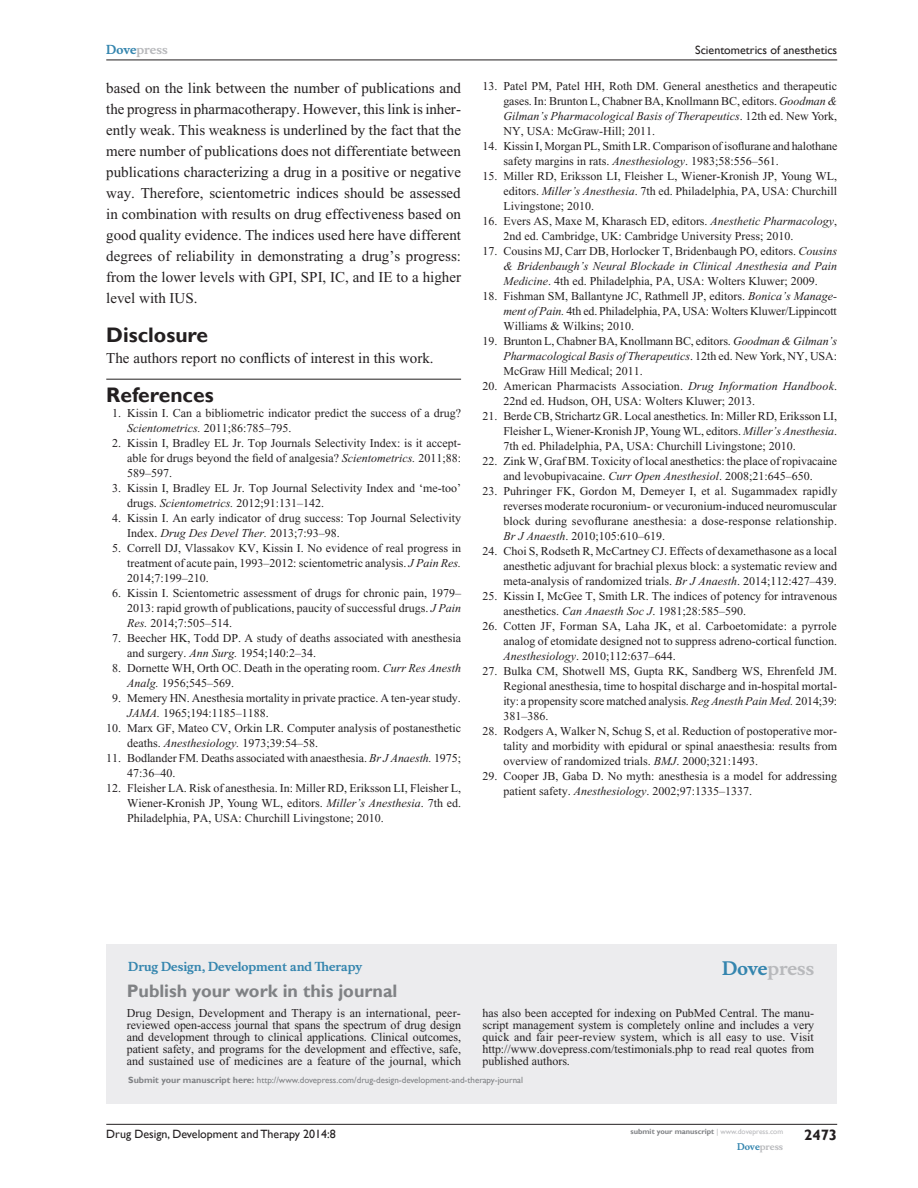
<style>
.page{position:relative;width:918px;height:1188px;background:#fff}
.page>*{position:absolute;margin:0;border:0;box-sizing:border-box;transform-origin:0 0}
.RefH{font:700 21px "Gill Sans";color:#231f20}
.PromBx-H1{font:700 18px "Gill Sans";color:#808285}
.PromBx-Brand{font:700 18px "Musee";color:#b8b9bc}
.Tx{font:15px/21px "Times New Roman";color:#231f20;text-align:justify}
.TxF{font:15px "Times New Roman";color:#231f20}
.t1{font:700 15px "Gill Sans";color:#231f20}
.RefNL2{font:12px/15px "Times New Roman";color:#231f20;text-align:justify}
.PromBx-Tx{font:12px/12px "Times New Roman";color:#231f20;text-align:justify}
.t2{font:12px "Gill Sans";color:#231f20}
.PromBx-JrnlName{font:700 12px "Musee";color:#3485ae}
.t3{font:700 12px "Musee";color:#b8b9bc}
.PromBx-SubmitMssWebA{font:9px "Gill Sans";color:#808285}
.t4{font:700 9px "Musee";color:#b8b9bc}
.t5{font:700 7.5px "Gill Sans";color:#808285}
.s1{color:#3485ae}
.s2{font-style:italic}
.s3{font-weight:700}
.s4{font-weight:400;color:#b8b9bc}
</style>
<div class="page">
<div style="left:106px;top:944px;width:731px;height:159px;background:#ececee"></div>
<hr style="left:106px;top:1124px;width:731px;height:1px;background:#231f20">
<hr style="left:106px;top:60px;width:731px;height:1px;background:#231f20">
<hr style="left:106px;top:379px;width:355px;height:1px;background:#231f20">
<p class="t3" style="left:106px;top:43px;width:63px"><span class="s1">Dove</span>press</p>
<p class="Tx" style="left:106px;top:77px;width:356px">based on the link between the number of publications and the progress in pharmacotherapy. However, this link is inher&shy;ently weak. This weakness is underlined by the fact that the mere number of publications does not differentiate between publications characterizing a drug in a positive or negative way. Therefore, scientometric indices should be assessed in combination with results on drug effectiveness based on good quality evidence. The indices used here have different degrees of reliability in demonstrating a drug’s progress: from the lower levels with GPI, SPI, IC, and IE to a higher level with IUS.</p>
<h1 class="RefH" style="left:106px;top:322px;width:103px">Disclosure</h1>
<p class="TxF" style="left:106px;top:350px;width:329px">The authors report no conflicts of interest in this work.</p>
<p class="RefH" style="left:106px;top:382px;width:109px">References</p>
<p class="RefNL2" style="left:127px;top:406px;width:335px;text-indent:-15px">1. Kissin I. Can a bibliometric indicator predict the success of a drug?<br><span class="s2">Scientometrics.</span> 2011;86:785–795.</p>
<p class="RefNL2" style="left:127px;top:436px;width:335px;text-indent:-15px">2. Kissin I, Bradley EL Jr. Top Journals Selectivity Index: is it accept&shy;able for drugs beyond the field of analgesia? <span class="s2">Scientometrics.</span> 2011;88:<br>589–597.</p>
<p class="RefNL2" style="left:127px;top:481px;width:335px;text-indent:-15px">3. Kissin I, Bradley EL Jr. Top Journal Selectivity Index and ‘me-too’ drugs. <span class="s2">Scientometrics.</span> 2012;91:131–142.</p>
<p class="RefNL2" style="left:127px;top:511px;width:335px;text-indent:-15px">4. Kissin I. An early indicator of drug success: Top Journal Selectivity<br>Index. <span class="s2">Drug Des Devel Ther.</span> 2013;7:93–98.</p>
<p class="RefNL2" style="left:127px;top:541px;width:335px;text-indent:-15px">5. Correll DJ, Vlassakov KV, Kissin I. No evidence of real progress in treatment of acute pain, 1993–2012: scientometric analysis. <span class="s2">J Pain Res.<br></span>2014;7:199–210.</p>
<p class="RefNL2" style="left:127px;top:586px;width:335px;text-indent:-15px">6. Kissin I. Scientometric assessment of drugs for chronic pain, 1979– 2013: rapid growth of publications, paucity of successful drugs. <span class="s2">J Pain Res.</span> 2014;7:505–514.</p>
<p class="RefNL2" style="left:127px;top:631px;width:335px;text-indent:-15px">7. Beecher HK, Todd DP. A study of deaths associated with anesthesia and surgery. <span class="s2">Ann Surg.</span> 1954;140:2–34.</p>
<p class="RefNL2" style="left:127px;top:661px;width:335px;text-indent:-15px">8. Dornette WH, Orth OC. Death in the operating room. <span class="s2">Curr Res Anesth<br>Analg.</span> 1956;545–569.</p>
<p class="RefNL2" style="left:127px;top:691px;width:335px;text-indent:-15px">9. Memery HN. Anesthesia mortality in private practice. A ten-year study.<br><span class="s2">JAMA.</span> 1965;194:1185–1188.</p>
<p class="RefNL2" style="left:127px;top:721px;width:335px;text-indent:-21px">10. Marx GF, Mateo CV, Orkin LR. Computer analysis of postanesthetic deaths. <span class="s2">Anesthesiology.</span> 1973;39:54–58.</p>
<p class="RefNL2" style="left:127px;top:751px;width:335px;text-indent:-21px">11. Bodlander FM. Deaths associated with anaesthesia. <span class="s2">Br J Anaesth.</span> 1975;<br>47:36–40.</p>
<p class="RefNL2" style="left:127px;top:781px;width:335px;text-indent:-21px">12. Fleisher LA. Risk of anesthesia. In: Miller RD, Eriksson LI, Fleisher L, Wiener-Kronish JP, Young WL, editors. <span class="s2">Miller’s Anesthesia</span>. 7th ed.<br>Philadelphia, PA, USA: Churchill Livingstone; 2010.</p>
<p class="t2" style="left:695px;top:43px;width:144px">Scientometrics of anesthetics</p>
<p class="RefNL2" style="left:503px;top:79px;width:335px;text-indent:-21px">13. Patel PM, Patel HH, Roth DM. General anesthetics and therapeutic gases. In: Brunton L, Chabner BA, Knollmann BC, editors. <span class="s2">Goodman &amp; Gilman’s Pharmacological Basis of Therapeutics</span>. 12th ed. New York, NY, USA: McGraw-Hill; 2011.</p>
<p class="RefNL2" style="left:503px;top:139px;width:336px;text-indent:-21px">14. Kissin I, Morgan PL, Smith LR. Comparison of isoflurane and halothane safety margins in rats. <span class="s2">Anesthesiology</span>. 1983;58:556–561.</p>
<p class="RefNL2" style="left:503px;top:169px;width:335px;text-indent:-21px">15. Miller RD, Eriksson LI, Fleisher L, Wiener-Kronish JP, Young WL, editors. <span class="s2">Miller’s Anesthesia</span>. 7th ed. Philadelphia, PA, USA: Churchill Livingstone; 2010.</p>
<p class="RefNL2" style="left:503px;top:214px;width:335px;text-indent:-21px">16. Evers AS, Maxe M, Kharasch ED, editors. <span class="s2">Anesthetic Pharmacology</span>,<br>2nd ed. Cambridge, UK: Cambridge University Press; 2010.</p>
<p class="RefNL2" style="left:503px;top:244px;width:335px;text-indent:-21px">17. Cousins MJ, Carr DB, Horlocker T, Bridenbaugh PO, editors. <span class="s2">Cousins &amp; Bridenbaugh’s Neural Blockade in Clinical Anesthesia and Pain Medicine</span>. 4th ed. Philadelphia, PA, USA: Wolters Kluwer; 2009.</p>
<p class="RefNL2" style="left:503px;top:289px;width:335px;text-indent:-21px">18. Fishman SM, Ballantyne JC, Rathmell JP, editors. <span class="s2">Bonica’s Manage&shy;ment of Pain.</span> 4th ed. Philadelphia, PA, USA: Wolters Kluwer/Lippincott Williams &amp; Wilkins; 2010.</p>
<p class="RefNL2" style="left:503px;top:334px;width:335px;text-indent:-21px">19. Brunton L, Chabner BA, Knollmann BC, editors. <span class="s2">Goodman &amp; Gilman’s Pharmacological Basis of Therapeutics</span>. 12th ed. New York, NY, USA:<br>McGraw Hill Medical; 2011.</p>
<p class="RefNL2" style="left:503px;top:379px;width:335px;text-indent:-21px">20. American Pharmacists Association. <span class="s2">Drug Information Handbook</span>.<br>22nd ed. Hudson, OH, USA: Wolters Kluwer; 2013.</p>
<p class="RefNL2" style="left:503px;top:409px;width:335px;text-indent:-21px">21. Berde CB, Strichartz GR. Local anesthetics. In: Miller RD, Eriksson LI, Fleisher L, Wiener-Kronish JP, Young WL, editors. <span class="s2">Miller’s Anesthesia</span>.<br>7th ed. Philadelphia, PA, USA: Churchill Livingstone; 2010.</p>
<p class="RefNL2" style="left:482px;top:454px;width:356px;text-align:center">22. Zink W, Graf BM. Toxicity of local anesthetics: the place of ropivacaine and levobupivacaine. <span class="s2">Curr Open Anesthesiol</span>. 2008;21:645–650.</p>
<p class="RefNL2" style="left:503px;top:484px;width:336px;text-indent:-21px">23. Puhringer FK, Gordon M, Demeyer I, et al. Sugammadex rapidly reverses moderate rocuronium- or vecuronium-induced neuromuscular block during sevoflurane anesthesia: a dose-response relationship.<br><span class="s2">Br J Anaesth</span>. 2010;105:610–619.</p>
<p class="RefNL2" style="left:503px;top:544px;width:335px;text-indent:-21px">24. Choi S, Rodseth R, McCartney CJ. Effects of dexamethasone as a local anesthetic adjuvant for brachial plexus block: a systematic review and meta-analysis of randomized trials. <span class="s2">Br J Anaesth</span>. 2014;112:427–439.</p>
<p class="RefNL2" style="left:503px;top:589px;width:335px;text-indent:-21px">25. Kissin I, McGee T, Smith LR. The indices of potency for intravenous anesthetics. <span class="s2">Can Anaesth Soc J</span>. 1981;28:585–590.</p>
<p class="RefNL2" style="left:503px;top:619px;width:335px;text-indent:-21px">26. Cotten JF, Forman SA, Laha JK, et al. Carboetomidate: a pyrrole analog of etomidate designed not to suppress adreno-cortical function.<br><span class="s2">Anesthesiology</span>. 2010;112:637–644.</p>
<p class="RefNL2" style="left:503px;top:664px;width:335px;text-indent:-21px">27. Bulka CM, Shotwell MS, Gupta RK, Sandberg WS, Ehrenfeld JM.<br>Regional anesthesia, time to hospital discharge and in-hospital mortal&shy;ity: a propensity score matched analysis. <span class="s2">Reg Anesth Pain Med.</span> 2014;39:<br>381–386.</p>
<p class="RefNL2" style="left:503px;top:724px;width:335px;text-indent:-21px">28. Rodgers A, Walker N, Schug S, et al. Reduction of postoperative mor&shy;tality and morbidity with epidural or spinal anaesthesia: results from overview of randomized trials. <span class="s2">BMJ</span>. 2000;321:1493.</p>
<p class="RefNL2" style="left:503px;top:769px;width:335px;text-indent:-21px">29. Cooper JB, Gaba D. No myth: anesthesia is a model for addressing patient safety. <span class="s2">Anesthesiology</span>. 2002;97:1335–1337.</p>
<p class="PromBx-JrnlName" style="left:128px;top:959px;width:236px">Drug Design, Development and Therapy</p>
<p class="PromBx-H1" style="left:127px;top:980px;width:272px">Publish your work in this journal</p>
<p class="PromBx-Brand" style="left:722px;top:958px;width:94px"><span class="s1">Dove</span>press</p>
<p class="PromBx-Tx" style="left:127px;top:1007px;width:336px">Drug Design, Development and Therapy is an international, peer&shy;reviewed open-access journal that spans the spectrum of drug design and development through to clinical applications. Clinical outcomes, patient safety, and programs for the development and effective, safe, and sustained use of medicines are a feature of the journal, which</p>
<p class="PromBx-Tx" style="left:482px;top:1007px;width:333px">has also been accepted for indexing on PubMed Central. The manu&shy;script management system is completely online and includes a very quick and fair peer-review system, which is all easy to use. Visit http://www.dovepress.com/testimonials.php to read real quotes from published authors.</p>
<p class="PromBx-SubmitMssWebA" style="left:128px;top:1075px;width:396px"><span class="s3">Submit your manuscript here:</span> http://www.dovepress.com/drug-design-development-and-therapy-journal</p>
<p class="t2" style="left:106px;top:1127px;width:231px">Drug Design, Development and Therapy 2014:8</p>
<p class="t5" style="left:631px;top:1127px;width:154px">submit your manuscript <span class="s4">| www.dovepress.com</span></p>
<p class="t4" style="left:737px;top:1141px;width:48px"><span class="s1">Dove</span>press</p>
<p class="t1" style="left:804px;top:1126px;width:35px">2473</p>
</div>
